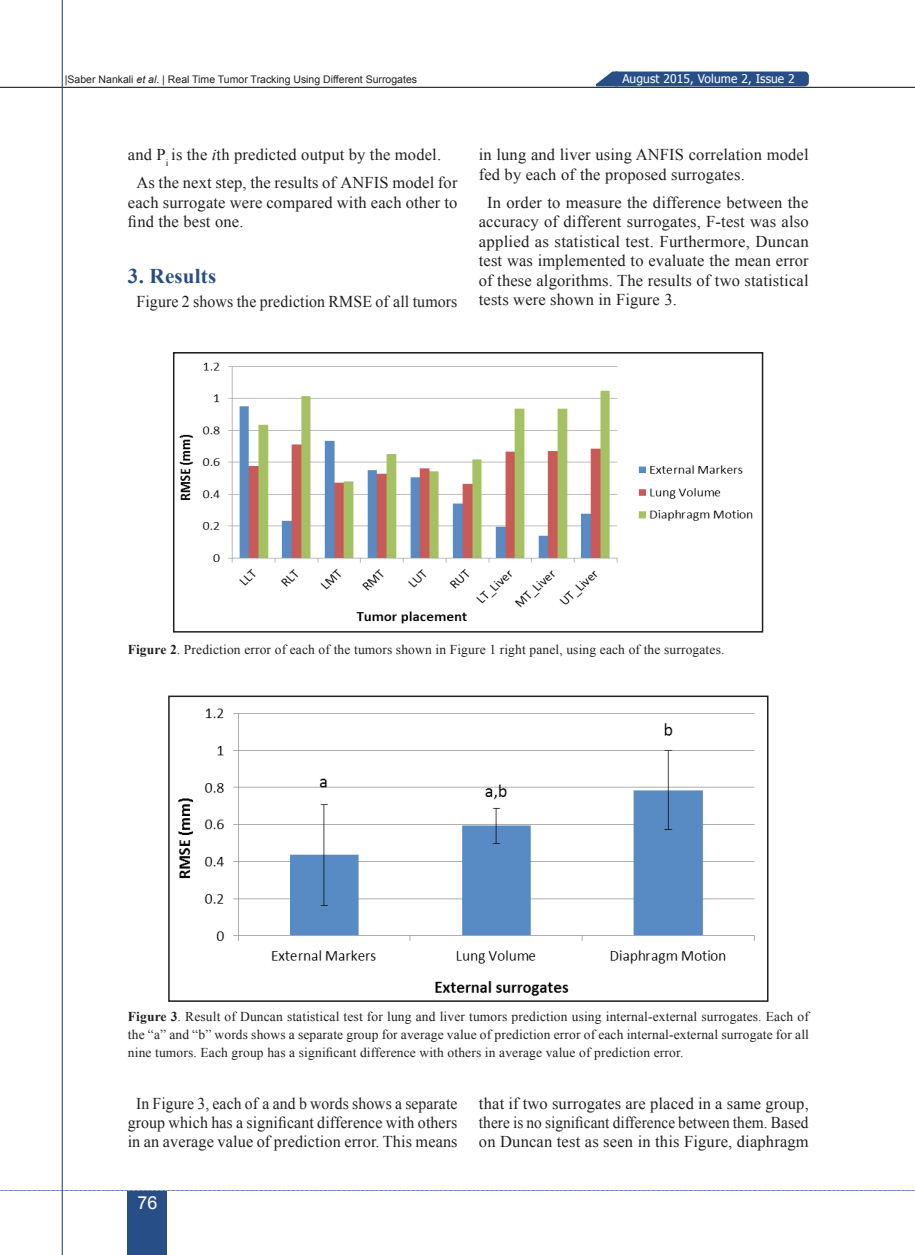
<style>
.page{position:relative;width:915px;height:1255px;background:#fff}
.page>*{position:absolute;margin:0;border:0;box-sizing:border-box;transform-origin:0 0}
.t1{font:700 21px "Times New Roman";letter-spacing:.01em;color:#284e87}
.t2{font:18px "Arial";color:#fff}
.t3{font:16.5px/19.5px "Times New Roman";letter-spacing:.01em;color:#231f20}
.t4{font:16.5px/19.2px "Times New Roman";letter-spacing:.01em;color:#231f20;text-align:center;scale:.95 1}
.t5{font:16.5px "Times New Roman";letter-spacing:.01em;color:#231f20;scale:.96 1}
.t6{font:13.5px/18px "Times New Roman";letter-spacing:.01em;color:#231f20;text-align:justify}
.t7{font:12px "Tahoma";letter-spacing:.01em;color:#fff}
.t8{font:10.5px "Arial";color:#231f20}
.s1{font-style:italic}
.s2{font-weight:700}
</style>
<div class="page">
<hr style="left:0;top:87px;width:914px;height:1px;background:#231f20">
<hr style="left:62px;top:0;width:1px;height:1254px;background:#284e87">
<div style="left:611px;top:71px;width:197px;height:15px;background:#284e87;border-radius:4px"></div>
<svg style="left:595px;top:71px;width:22px;height:15px"></svg>
<div style="left:128px;top:1190px;width:39px;height:64px;background:#284e87"></div>
<svg style="left:0;top:1190px;width:915px;height:1px"></svg>
<img style="left:178px;top:708px;width:577px;height:288px">
<div style="left:168px;top:695px;width:600px;height:306px;border:2px solid #231f20"></div>
<img style="left:179px;top:362px;width:574px;height:262px">
<div style="left:173px;top:352px;width:590px;height:280px;border:2px solid #231f20"></div>
<p class="t8" style="left:65px;top:73px;width:353px">|Saber Nankali <span class="s1">et al</span>. | Real Time Tumor Tracking Using Different Surrogates</p>
<p class="t7" style="left:622px;top:70px;width:174px">August 2015, Volume 2, Issue 2</p>
<p class="t3" style="left:136px;top:140px;width:322px;line-height:28px;text-indent:-9px">and P<sub>i</sub> is the <span class="s1">i</span>th predicted output by the model.<br>As the next step, the results of ANFIS model for</p>
<p class="t3" style="left:128px;top:192px;width:331px">each surrogate were compared with each other to find the best one.</p>
<p class="t1" style="left:128px;top:262px;width:90px">3. Results</p>
<p class="t5" style="left:136px;top:290px;width:336px">Figure 2 shows the prediction RMSE of all tumors</p>
<p class="t3" style="left:478px;top:145px;width:331px">in lung and liver using ANFIS correlation model fed by each of the proposed surrogates.</p>
<p class="t3" style="left:478px;top:192px;width:331px;text-align:justify;text-indent:9px">In order to measure the difference between the accuracy of different surrogates, F-test was also applied as statistical test. Furthermore, Duncan test was implemented to evaluate the mean error of these algorithms. The results of two statistical tests were shown in Figure 3.</p>
<p class="t6" style="left:128px;top:640px;width:598px"><span class="s2">Figure 2</span>. Prediction error of each of the tumors shown in Figure 1 right panel, using each of the surrogates.</p>
<p class="t6" style="left:128px;top:1007px;width:682px"><span class="s2">Figure 3</span>. Result of Duncan statistical test for lung and liver tumors prediction using internal-external surrogates. Each of the “a” and “b” words shows a separate group for average value of prediction error of each internal-external surrogate for all nine tumors. Each group has a significant difference with others in average value of prediction error.</p>
<p class="t4" style="left:128px;top:1093px;width:348px">In Figure 3, each of a and b words shows a separate group which has a significant difference with others in an average value of prediction error. This means</p>
<p class="t3" style="left:479px;top:1093px;width:331px;text-align:justify">that if two surrogates are placed in a same group, there is no significant difference between them. Based on Duncan test as seen in this Figure, diaphragm</p>
<p class="t2" style="left:137px;top:1190px;width:22px">76</p>
</div>
